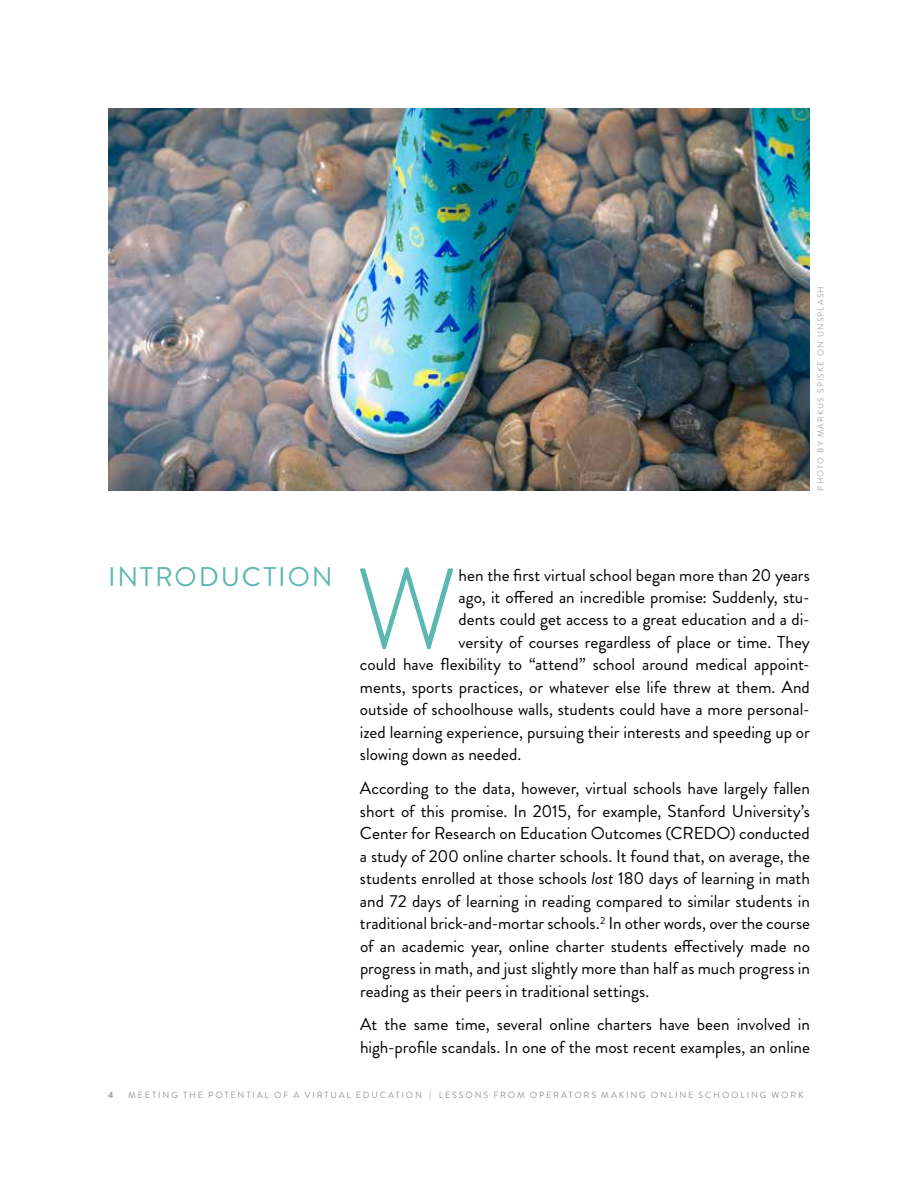
<style>
.page{position:relative;width:918px;height:1188px;background:#fff}
.page>*{position:absolute;margin:0;border:0;box-sizing:border-box;transform-origin:0 0}
.t1{font:300 113.7px "Brandon Grotesque";color:#5ab7b2}
.t2{font:27px "Brandon Grotesque";letter-spacing:.07em;color:#5ab7b2}
.t3{font:17.25px/22.5px "Brandon Grotesque";color:#000;text-align:justify}
.t4{font:9px "Brandon Grotesque";letter-spacing:.2em;color:#939598}
.t5{font:700 9px "Brandon Grotesque";color:#939598}
.t6{font:8.4px "Brandon Grotesque";letter-spacing:.13em;color:#a7a9ac}
.s1{font-style:italic}
</style>
<div class="page">
<img style="left:108px;top:108px;width:702px;height:382px">
<p class="t6" style="left:815px;top:490px;width:206px;rotate:-90deg">photo by markus spiske on unsplash</p>
<h2 class="t2" style="left:108px;top:558px;width:226px">INTRODUCTION</h2>
<h1 class="t1" style="left:356px;top:531px;width:103px">W</h1>
<p class="t3" style="left:459px;top:564px;width:353px">hen the first virtual school began more than 20 years</p>
<p class="t3" style="left:459px;top:586px;width:353px">ago, it offered an incredible promise: Suddenly, stu-</p>
<p class="t3" style="left:459px;top:609px;width:353px">dents could get access to a great education and a di-</p>
<p class="t3" style="left:459px;top:631px;width:353px">versity of courses regardless of place or time. They</p>
<p class="t3" style="left:360px;top:654px;width:452px">could have flexibility to “attend” school around medical appoint-</p>
<p class="t3" style="left:360px;top:676px;width:451px">ments, sports practices, or whatever else life threw at them. And</p>
<p class="t3" style="left:360px;top:699px;width:452px">outside of schoolhouse walls, students could have a more personal-</p>
<p class="t3" style="left:360px;top:721px;width:451px">ized learning experience, pursuing their interests and speeding up or</p>
<p class="t3" style="left:360px;top:744px;width:163px">slowing down as needed.</p>
<p class="t3" style="left:360px;top:777px;width:452px">According to the data, however, virtual schools have largely fallen short of this promise. In 2015, for example, Stanford University’s Center for Research on Education Outcomes (CREDO) conducted a study of 200 online charter schools. It found that, on average, the students enrolled at those schools <span class="s1">lost</span> 180 days of learning in math and 72 days of learning in reading compared to similar students in traditional brick-and-mortar schools.<sup>2</sup> In other words, over the course of an academic year, online charter students effectively made no progress in math, and just slightly more than half as much progress in reading as their peers in traditional settings.</p>
<p class="t3" style="left:360px;top:1014px;width:452px">At the same time, several online charters have been involved in high-profile scandals. In one of the most recent examples, an online</p>
<p class="t5" style="left:108px;top:1089px;width:7px">4</p>
<p class="t4" style="left:128px;top:1089px;width:677px">MEETING THE POTENTIAL OF A VIRTUAL EDUCATION | LESSONS FROM OPERATORS MAKING ONLINE SCHOOLING WORK</p>
</div>
